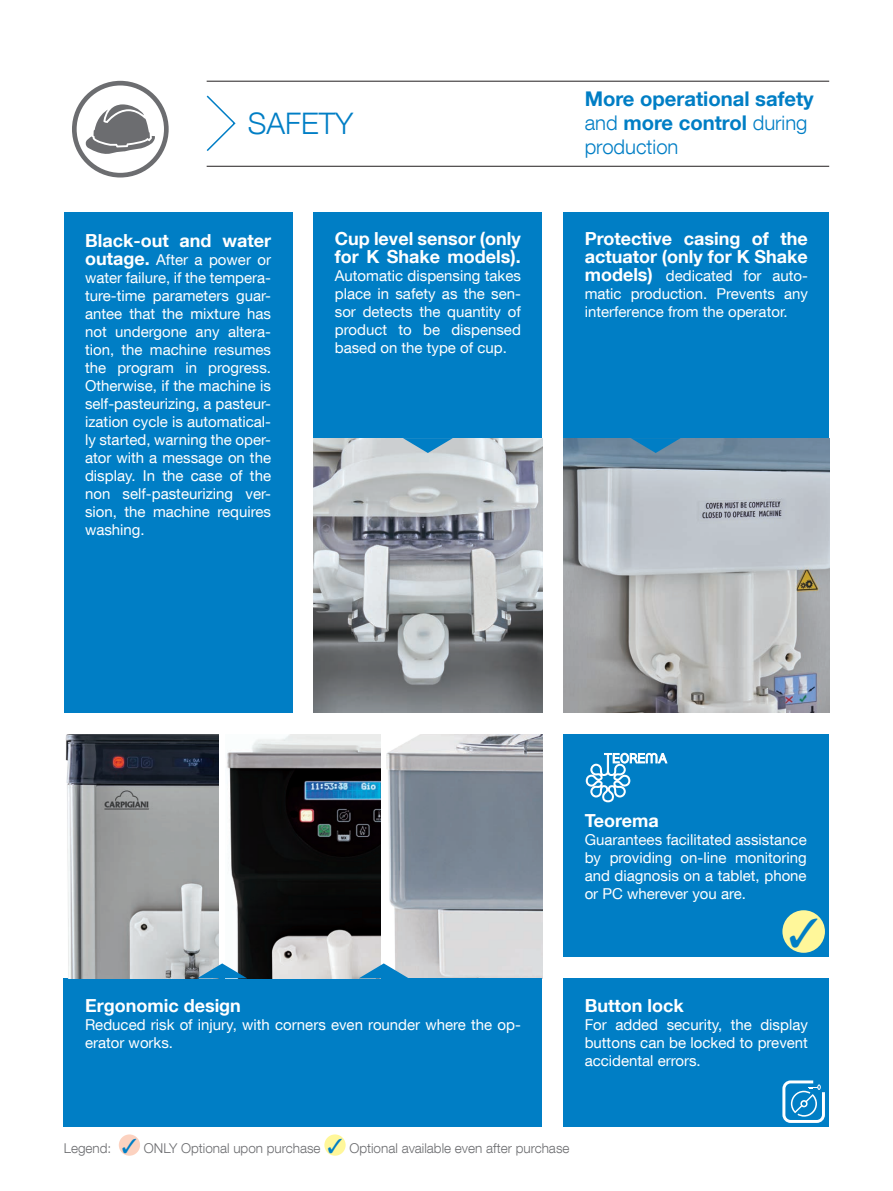
<style>
.page{position:relative;width:893px;height:1191px;background:#fff}
.page>*{position:absolute;margin:0;border:0;box-sizing:border-box;transform-origin:0 0}
.t1{font:300 29.7px "Helvetica Neue LT Com";color:#007ec5}
.t2{font:700 20.25px/24.3px "Helvetica Neue LT Com";color:#007ec5}
.t3{font:700 18px/18px "Helvetica Neue LT Com";color:#fff}
.t4{font:15px/18px "Helvetica Neue LT Com";color:#fff;text-align:justify}
.t5{font:300 13.5px "Helvetica Neue LT Com";color:#6c6d70}
.s1{font-weight:700;font-size:18px}
.s2{font-weight:300}
.s3{color:#007ec5}
</style>
<div class="page">
<img style="left:387px;top:734px;width:155px;height:244px">
<img style="left:563px;top:438px;width:266px;height:275px">
<img style="left:314px;top:438px;width:228px;height:275px">
<svg style="left:403px;top:438px;width:50px;height:15px"></svg>
<svg style="left:631px;top:438px;width:50px;height:15px"></svg>
<div style="left:563px;top:213px;width:266px;height:225px;background:#007ec5"></div>
<div style="left:119px;top:1134px;width:21px;height:21px;background:#fcd2c0;border-radius:50%"></div>
<div style="left:324px;top:1134px;width:22px;height:21px;background:#fff79a;border-radius:50%"></div>
<hr style="left:207px;top:166px;width:622px;height:1px;background:#231f20">
<hr style="left:207px;top:81px;width:622px;height:1px;background:#231f20">
<svg style="left:72px;top:81px;width:97px;height:96px"></svg>
<svg style="left:206px;top:95px;width:30px;height:56px"></svg>
<div style="left:563px;top:734px;width:266px;height:223px;background:#007ec5"></div>
<svg style="left:586px;top:752px;width:82px;height:50px"></svg>
<div style="left:563px;top:978px;width:266px;height:149px;background:#007ec5"></div>
<div style="left:782px;top:910px;width:43px;height:42px;background:#fff79a;border-radius:50%"></div>
<svg style="left:782px;top:1080px;width:43px;height:43px"></svg>
<div style="left:64px;top:213px;width:228px;height:500px;background:#007ec5"></div>
<div style="left:314px;top:213px;width:228px;height:225px;background:#007ec5"></div>
<div style="left:64px;top:978px;width:478px;height:149px;background:#007ec5"></div>
<img style="left:65px;top:734px;width:154px;height:244px">
<img style="left:226px;top:734px;width:155px;height:244px">
<svg style="left:197px;top:963px;width:50px;height:15px"></svg>
<svg style="left:359px;top:963px;width:50px;height:15px"></svg>
<h1 class="t1" style="left:248px;top:105px;width:107px">SAFETY</h1>
<p class="t3" style="left:85px;top:231px;width:188px">Black-out and water</p>
<p class="t4" style="left:85px;top:250px;width:188px"><span class="s1">outage.</span> After a power or water failure, if the tempera&shy;ture-time parameters guar&shy;antee that the mixture has not undergone any altera&shy;tion, the machine resumes the program in progress.<br>Otherwise, if the machine is self-pasteurizing, a pasteur&shy;ization cycle is automatical&shy;ly started, warning the oper&shy;ator with a message on the display. In the case of the non self-pasteurizing ver&shy;sion, the machine requires washing.</p>
<p class="t3" style="left:335px;top:229px;width:188px">Cup level sensor (only for K Shake models).</p>
<p class="t4" style="left:335px;top:266px;width:188px">Automatic dispensing takes place in safety as the sen&shy;sor detects the quantity of product to be dispensed based on the type of cup.</p>
<h2 class="t2" style="left:585px;top:86px;width:231px">More operational safety <span class="s2">and</span> more control <span class="s2">during production</span></h2>
<p class="t3" style="left:585px;top:229px;width:225px">Protective casing of the actuator (only for K Shake</p>
<p class="t4" style="left:585px;top:266px;width:225px"><span class="s1">models)</span> dedicated for auto&shy;matic production. Prevents any interference from the operator.</p>
<p class="t3" style="left:585px;top:811px;width:75px">Teorema</p>
<p class="t4" style="left:585px;top:830px;width:224px">Guarantees facilitated assistance by providing on-line monitoring and diagnosis on a tablet, phone or PC wherever you are.</p>
<p class="t3" style="left:85px;top:996px;width:157px">Ergonomic design</p>
<p class="t4" style="left:85px;top:1015px;width:437px">Reduced risk of injury, with corners even rounder where the op&shy;erator works.</p>
<p class="t3" style="left:585px;top:996px;width:100px">Button lock</p>
<p class="t4" style="left:585px;top:1015px;width:225px">For added security, the display buttons can be locked to prevent accidental errors.</p>
<p class="t5" style="left:64px;top:1139px;width:507px">Legend: <span class="s3">✓</span> ONLY Optional upon purchase <span class="s3">✓</span> Optional available even after purchase</p>
</div>
